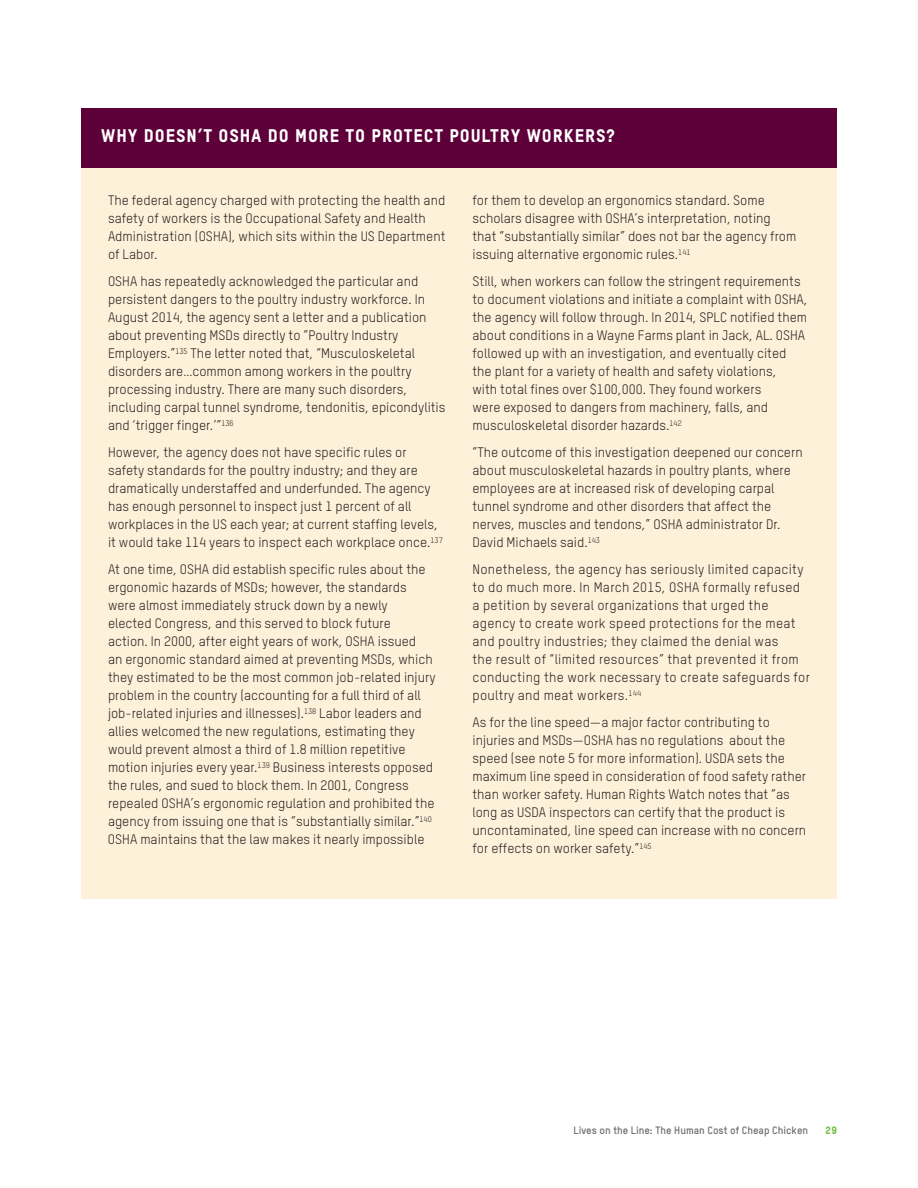
<style>
.page{position:relative;width:918px;height:1188px;background:#fff}
.page>*{position:absolute;margin:0;border:0;box-sizing:border-box;transform-origin:0 0}
.Text_Box_Title{font:18px "Oxfam TSTARPRO Headline";letter-spacing:.05em;color:#fff}
.Bod1{font:13.5px/18px "Oxfam TSTARPRO";color:#231f20}
.Bod1-2{font:13.5px/18px "Oxfam TSTARPRO";letter-spacing:.02em;color:#231f20}
.t1{font:700 10.5px "Oxfam TSTARPRO";color:#6c6d70}
.t2{font:10.5px "Oxfam TSTARPRO Headline";color:#74bf43}
</style>
<div class="page">
<div style="left:81px;top:168px;width:756px;height:731px;background:#fef1d9"></div>
<div style="left:81px;top:108px;width:756px;height:60px;background:#5d0039"></div>
<p class="Text_Box_Title" style="left:101px;top:125px;width:515px">WHY DOESN’T OSHA DO MORE TO PROTECT POULTRY WORKERS?</p>
<p class="Bod1" style="left:108px;top:191px;width:339px">The federal agency charged with protecting the health and safety of workers is the Occupational Safety and Health Administration (OSHA), which sits within the US Department of Labor.</p>
<p class="Bod1" style="left:108px;top:272px;width:339px">OSHA has repeatedly acknowledged the particular and persistent dangers to the poultry industry workforce. In August 2014, the agency sent a letter and a publication about preventing MSDs directly to “Poultry Industry Employers.”<sup>135</sup> The letter noted that, “Musculoskeletal disorders are…common among workers in the poultry processing industry. There are many such disorders, including carpal tunnel syndrome, tendonitis, epicondylitis and ‘trigger finger.’”<sup>136</sup></p>
<p class="Bod1" style="left:108px;top:443px;width:336px">However, the agency does not have specific rules or safety standards for the poultry industry; and they are dramatically understaffed and underfunded. The agency has enough personnel to inspect just 1 percent of all workplaces in the US each year; at current staffing levels, it would take 114 years to inspect each workplace once.<sup>137</sup></p>
<p class="Bod1" style="left:108px;top:560px;width:329px">At one time, OSHA did establish specific rules about the ergonomic hazards of MSDs; however, the standards were almost immediately struck down by a newly<br>elected Congress, and this served to block future<br>action. In 2000, after eight years of work, OSHA issued<br>an ergonomic standard aimed at preventing MSDs, which they estimated to be the most common job-related injury problem in the country (accounting for a full third of all job-related injuries and illnesses).<sup>138</sup> Labor leaders and allies welcomed the new regulations, estimating they would prevent almost a third of 1.8 million repetitive motion injuries every year.<sup>139</sup> Business interests opposed the rules, and sued to block them. In 2001, Congress repealed OSHA’s ergonomic regulation and prohibited the agency from issuing one that is “substantially similar.”<sup>140<br></sup>OSHA maintains that the law makes it nearly impossible</p>
<p class="Bod1" style="left:472px;top:191px;width:325px">for them to develop an ergonomics standard. Some scholars disagree with OSHA’s interpretation, noting that “substantially similar” does not bar the agency from issuing alternative ergonomic rules.<sup>141</sup></p>
<p class="Bod1" style="left:472px;top:272px;width:337px">Still, when workers can follow the stringent requirements to document violations and initiate a complaint with OSHA, the agency will follow through. In 2014, SPLC notified them about conditions in a Wayne Farms plant in Jack, AL. OSHA followed up with an investigation, and eventually cited the plant for a variety of health and safety violations,<br>with total fines over $100,000. They found workers<br>were exposed to dangers from machinery, falls, and musculoskeletal disorder hazards.<sup>142</sup></p>
<p class="Bod1" style="left:472px;top:443px;width:332px">“The outcome of this investigation deepened our concern about musculoskeletal hazards in poultry plants, where employees are at increased risk of developing carpal tunnel syndrome and other disorders that affect the nerves, muscles and tendons,” OSHA administrator Dr.<br>David Michaels said.<sup>143</sup></p>
<p class="Bod1-2" style="left:472px;top:560px;width:339px">Nonetheless, the agency has seriously limited capacity to do much more. In March 2015, OSHA formally refused a petition by several organizations that urged the agency to create work speed protections for the meat and poultry industries; they claimed the denial was<br>the result of “limited resources” that prevented it from conducting the work necessary to create safeguards for poultry and meat workers.<sup>144</sup></p>
<p class="Bod1" style="left:472px;top:713px;width:335px">As for the line speed—a major factor contributing to injuries and MSDs—OSHA has no regulations about the speed (see note 5 for more information). USDA sets the maximum line speed in consideration of food safety rather than worker safety. Human Rights Watch notes that “as long as USDA inspectors can certify that the product is uncontaminated, line speed can increase with no concern for effects on worker safety.”<sup>145</sup></p>
<p class="t1" style="left:574px;top:1124px;width:236px">Lives on the Line: The Human Cost of Cheap Chicken</p>
<p class="t2" style="left:826px;top:1124px;width:13px">29</p>
</div>
